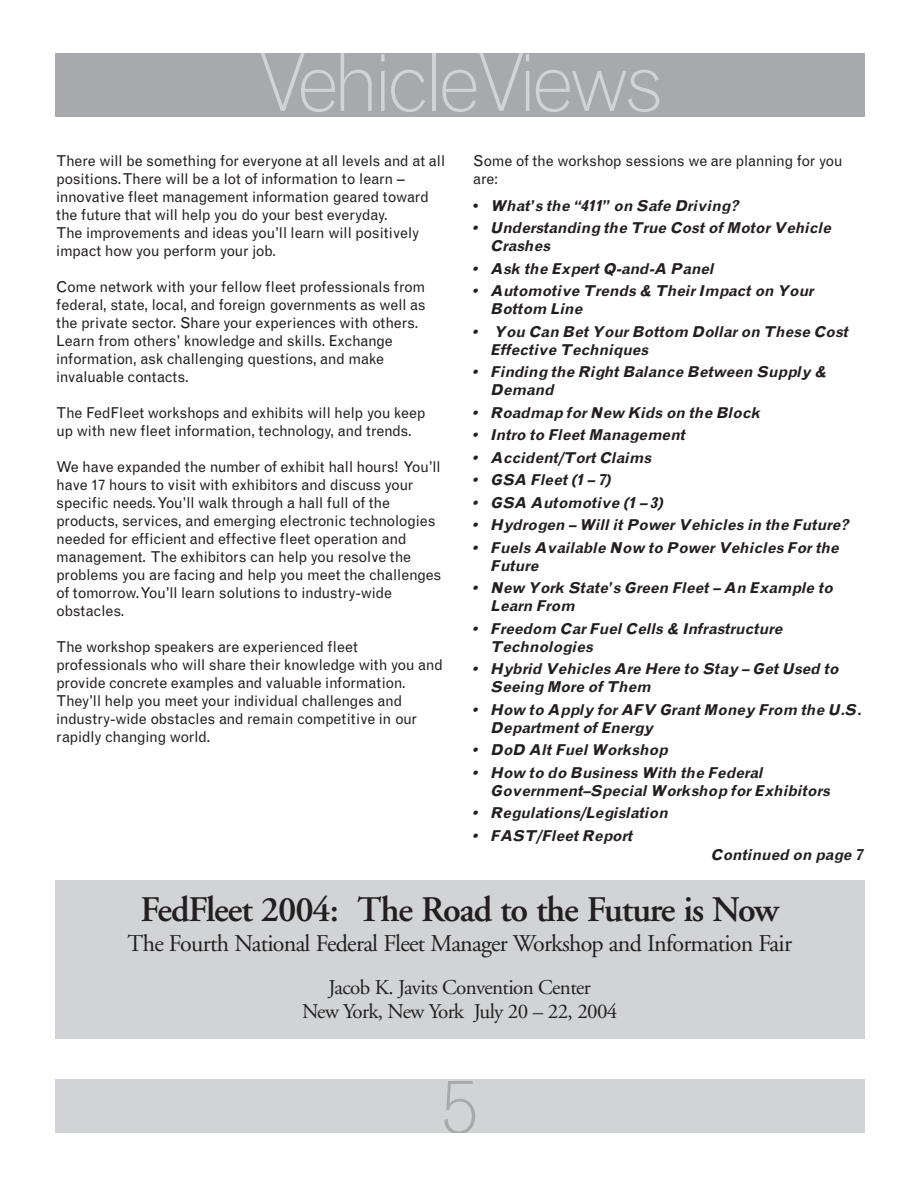
<style>
.page{position:relative;width:918px;height:1188px;background:#fff}
.page>*{position:absolute;margin:0;border:0;box-sizing:border-box;transform-origin:0 0}
.t1{font:300 81px "Grotesque";letter-spacing:-.09em;color:#d1d3d4}
.t2{font:300 76.5px "Grotesque";color:#a7a9ac}
.t3{font:600 36px "Adobe Garamond";letter-spacing:-.03em;color:#231f20}
.t4{font:24px "Adobe Garamond";letter-spacing:-.03em;color:#231f20}
.t5{font:21px/24px "Adobe Garamond";letter-spacing:-.03em;color:#231f20;text-align:center}
.t6{font:15px/18px "Grotesque";letter-spacing:-.015em;color:#231f20}
.t7{font:italic 700 15px/18px "Grotesque";letter-spacing:-.015em;color:#231f20}
.s1{font-style:normal}
</style>
<div class="page">
<div style="left:55px;top:53px;width:810px;height:64px;background:#a7a9ac"></div>
<div style="left:55px;top:1079px;width:810px;height:54px;background:#d1d3d4"></div>
<div style="left:55px;top:880px;width:810px;height:159px;background:#d1d3d4"></div>
<h1 class="t1" style="left:256px;top:52px;width:408px">VehicleViews</h1>
<p class="t6" style="left:56px;top:153px;width:390px">There will be something for everyone at all levels and at all positions. There will be a lot of information to learn – innovative fleet management information geared toward the future that will help you do your best everyday.<br>The improvements and ideas you’ll learn will positively impact how you perform your job.</p>
<p class="t6" style="left:56px;top:279px;width:371px">Come network with your fellow fleet professionals from federal, state, local, and foreign governments as well as the private sector. Share your experiences with others.<br>Learn from others’ knowledge and skills. Exchange information, ask challenging questions, and make invaluable contacts.</p>
<p class="t6" style="left:56px;top:405px;width:371px">The FedFleet workshops and exhibits will help you keep up with new fleet information, technology, and trends.</p>
<p class="t6" style="left:56px;top:459px;width:387px">We have expanded the number of exhibit hall hours! You’ll have 17 hours to visit with exhibitors and discuss your specific needs. You’ll walk through a hall full of the products, services, and emerging electronic technologies needed for efficient and effective fleet operation and management. The exhibitors can help you resolve the problems you are facing and help you meet the challenges of tomorrow. You’ll learn solutions to industry-wide obstacles.</p>
<p class="t6" style="left:56px;top:639px;width:388px">The workshop speakers are experienced fleet professionals who will share their knowledge with you and provide concrete examples and valuable information.<br>They’ll help you meet your individual challenges and industry-wide obstacles and remain competitive in our rapidly changing world.</p>
<p class="t6" style="left:473px;top:153px;width:371px">Some of the workshop sessions we are planning for you are:</p>
<p class="t7" style="left:473px;top:198px;width:268px"><span class="s1">•</span> What’s the “411” on Safe Driving?</p>
<p class="t7" style="left:491px;top:221px;width:342px;text-indent:-18px">• Understanding the True Cost of Motor Vehicle<br>Crashes</p>
<p class="t7" style="left:473px;top:261px;width:243px">• Ask the Expert Q-and-A Panel</p>
<p class="t7" style="left:491px;top:284px;width:325px;text-indent:-18px">• Automotive Trends &amp; Their Impact on Your<br>Bottom Line</p>
<p class="t7" style="left:491px;top:324px;width:359px;text-indent:-18px">• You Can Bet Your Bottom Dollar on These Cost<br>Effective Techniques</p>
<p class="t7" style="left:491px;top:365px;width:337px;text-indent:-18px">• Finding the Right Balance Between Supply &amp;<br>Demand</p>
<p class="t7" style="left:473px;top:405px;width:289px">• Roadmap for New Kids on the Block</p>
<p class="t7" style="left:473px;top:428px;width:214px">• Intro to Fleet Management</p>
<p class="t7" style="left:473px;top:450px;width:180px">• Accident/Tort Claims</p>
<p class="t7" style="left:473px;top:473px;width:140px">• GSA Fleet (1 – 7)</p>
<p class="t7" style="left:473px;top:495px;width:192px">• GSA Automotive (1 – 3)</p>
<p class="t7" style="left:473px;top:518px;width:378px">• Hydrogen – Will it Power Vehicles in the Future?</p>
<p class="t7" style="left:491px;top:540px;width:350px;text-indent:-18px">• Fuels Available Now to Power Vehicles For the<br>Future</p>
<p class="t7" style="left:491px;top:581px;width:344px;text-indent:-18px">• New York State’s Green Fleet – An Example to<br>Learn From</p>
<p class="t7" style="left:491px;top:621px;width:294px;text-indent:-18px">• Freedom Car Fuel Cells &amp; Infrastructure<br>Technologies</p>
<p class="t7" style="left:491px;top:662px;width:350px;text-indent:-18px">• Hybrid Vehicles Are Here to Stay – Get Used to<br>Seeing More of Them</p>
<p class="t7" style="left:491px;top:702px;width:372px;text-indent:-18px">• How to Apply for AFV Grant Money From the U.S.<br>Department of Energy</p>
<p class="t7" style="left:473px;top:743px;width:197px">• DoD Alt Fuel Workshop</p>
<p class="t7" style="left:491px;top:765px;width:341px;text-indent:-18px">• How to do Business With the Federal<br>Government–Special Workshop for Exhibitors</p>
<p class="t7" style="left:473px;top:806px;width:197px">• Regulations/Legislation</p>
<p class="t7" style="left:473px;top:828px;width:162px">• FAST/Fleet Report</p>
<p class="t7" style="left:712px;top:847px;width:153px">Continued on page 7</p>
<h3 class="t3" style="left:141px;top:895px;width:640px">FedFleet 2004: The Road to the Future is Now</h3>
<h3 class="t4" style="left:128px;top:934px;width:666px">The Fourth National Federal Fleet Manager Workshop and Information Fair</h3>
<h3 class="t5" style="left:302px;top:977px;width:317px">Jacob K. Javits Convention Center<br>New York, New York July 20 – 22, 2004</h3>
<h2 class="t2" style="left:441px;top:1078px;width:38px">5</h2>
</div>
